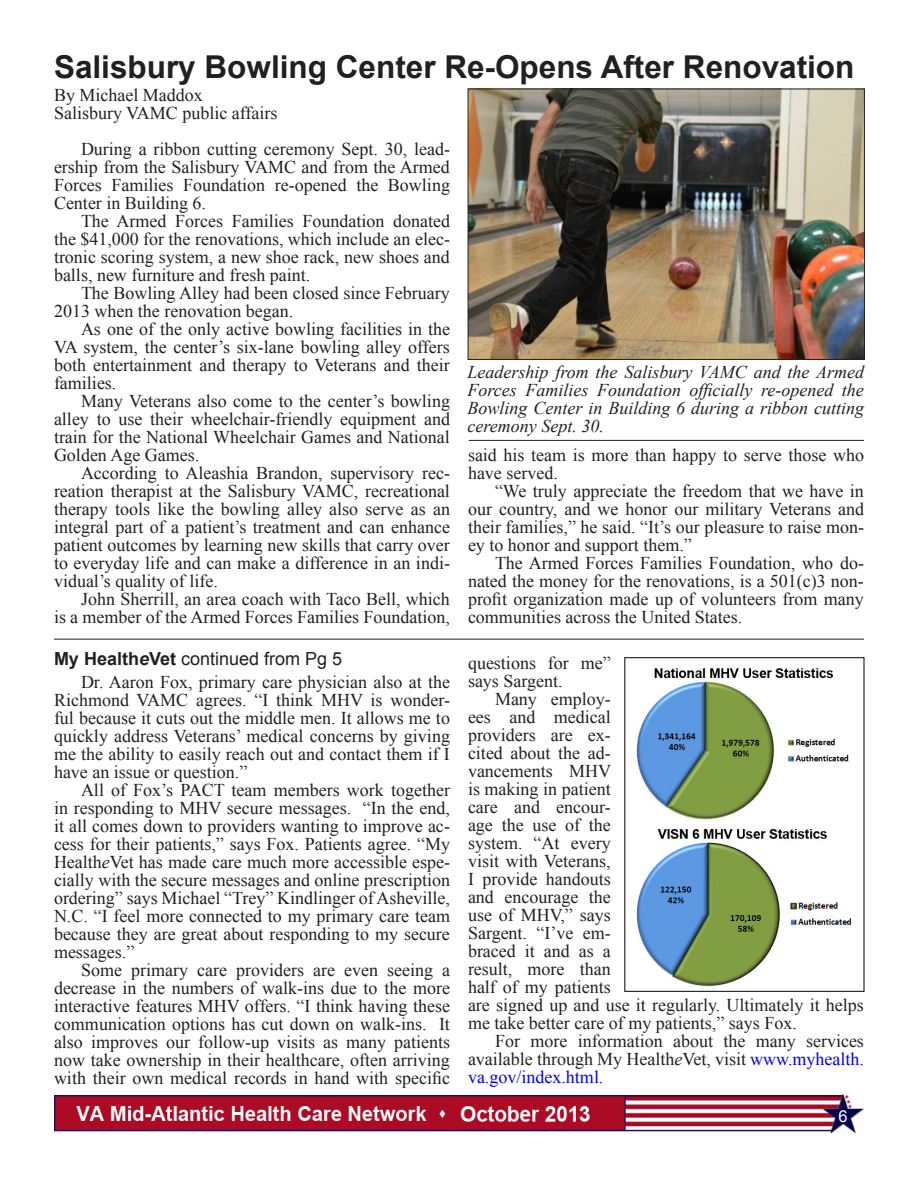
<style>
.page{position:relative;width:918px;height:1188px;background:#fff}
.page>*{position:absolute;margin:0;border:0;box-sizing:border-box;transform-origin:0 0}
.t1{font:700 31.5px "Arial";color:#231f20}
.t2{font:18px/18px "Times New Roman";color:#231f20;text-align:justify}
.t3{font:italic 18px/18px "Times New Roman";color:#231f20;text-align:justify}
.t4{font:18px "Arial";color:#231f20}
.t5{font:16.5px "Arial";color:#fff}
.s1{font-weight:700}
.s2{font-weight:700;font-style:italic}
.s3{font-style:italic}
.s4{color:#00f}
</style>
<div class="page">
<img style="left:54px;top:1093px;width:810px;height:41px">
<img style="left:470px;top:91px;width:393px;height:267px">
<div style="left:468px;top:89px;width:397px;height:271px;border:1px solid #231f20"></div>
<hr style="left:469px;top:440px;width:395px;height:1px;background:#231f20">
<hr style="left:54px;top:639px;width:810px;height:1px;background:#231f20">
<img style="left:636px;top:668px;width:216px;height:319px">
<div style="left:624px;top:657px;width:241px;height:335px;border:1px solid #231f20"></div>
<p class="t1" style="left:54px;top:46px;width:802px">Salisbury Bowling Center Re-Opens After Renovation</p>
<p class="t2" style="left:54px;top:86px;width:150px">By Michael Maddox</p>
<p class="t2" style="left:54px;top:104px;width:225px">Salisbury VAMC public affairs</p>
<p class="t2" style="left:54px;top:140px;width:398px;text-indent:27px">During a ribbon cutting ceremony Sept. 30, lead&shy;ership from the Salisbury VAMC and from the Armed Forces Families Foundation re-opened the Bowling Center in Building 6.</p>
<p class="t2" style="left:54px;top:212px;width:397px;text-indent:27px">The Armed Forces Families Foundation donated the $41,000 for the renovations, which include an elec&shy;tronic scoring system, a new shoe rack, new shoes and balls, new furniture and fresh paint.</p>
<p class="t2" style="left:54px;top:284px;width:397px;text-indent:27px">The Bowling Alley had been closed since February<br>2013 when the renovation began.</p>
<p class="t2" style="left:54px;top:320px;width:398px;text-indent:27px">As one of the only active bowling facilities in the VA system, the center’s six-lane bowling alley offers both entertainment and therapy to Veterans and their families.</p>
<p class="t2" style="left:54px;top:392px;width:397px;text-indent:27px">Many Veterans also come to the center’s bowling alley to use their wheelchair-friendly equipment and train for the National Wheelchair Games and National Golden Age Games.</p>
<p class="t2" style="left:54px;top:464px;width:398px;text-indent:27px">According to Aleashia Brandon, supervisory rec&shy;reation therapist at the Salisbury VAMC, recreational therapy tools like the bowling alley also serve as an integral part of a patient’s treatment and can enhance patient outcomes by learning new skills that carry over to everyday life and can make a difference in an indi&shy;vidual’s quality of life.</p>
<p class="t2" style="left:54px;top:590px;width:397px;text-align:right">John Sherrill, an area coach with Taco Bell, which<br>is a member of the Armed Forces Families Foundation,</p>
<p class="t4" style="left:54px;top:647px;width:290px"><span class="s1">My Health</span><span class="s2">e</span><span class="s1">Vet</span> continued from Pg 5</p>
<p class="t2" style="left:54px;top:673px;width:397px;text-indent:27px">Dr. Aaron Fox, primary care physician also at the Richmond VAMC agrees. “I think MHV is wonder&shy;ful because it cuts out the middle men. It allows me to quickly address Veterans’ medical concerns by giving me the ability to easily reach out and contact them if I have an issue or question.”</p>
<p class="t2" style="left:54px;top:781px;width:398px;text-indent:27px">All of Fox’s PACT team members work together in responding to MHV secure messages. “In the end, it all comes down to providers wanting to improve ac&shy;cess for their patients,” says Fox. Patients agree. “My Health<span class="s3">e</span>Vet has made care much more accessible espe&shy;cially with the secure messages and online prescription ordering” says Michael “Trey” Kindlinger of Asheville, N.C. “I feel more connected to my primary care team because they are great about responding to my secure messages.”</p>
<p class="t2" style="left:54px;top:961px;width:398px;text-indent:27px">Some primary care providers are even seeing a decrease in the numbers of walk-ins due to the more interactive features MHV offers. “I think having these communication options has cut down on walk-ins. It also improves our follow-up visits as many patients now take ownership in their healthcare, often arriving with their own medical records in hand with specific</p>
<p class="t3" style="left:468px;top:363px;width:398px">Leadership from the Salisbury VAMC and the Armed Forces Families Foundation officially re-opened the Bowling Center in Building 6 during a ribbon cutting ceremony Sept. 30.</p>
<p class="t2" style="left:468px;top:446px;width:397px">said his team is more than happy to serve those who have served.</p>
<p class="t2" style="left:468px;top:482px;width:398px;text-indent:27px">“We truly appreciate the freedom that we have in our country, and we honor our military Veterans and their families,” he said. “It’s our pleasure to raise mon&shy;ey to honor and support them.”</p>
<p class="t2" style="left:468px;top:554px;width:397px;text-indent:27px">The Armed Forces Families Foundation, who do&shy;nated the money for the renovations, is a 501(c)3 non&shy;profit organization made up of volunteers from many communities across the United States.</p>
<p class="t2" style="left:468px;top:653px;width:144px">questions for me” says Sargent.</p>
<p class="t2" style="left:468px;top:689px;width:397px;text-align:left;text-indent:27px">Many employ-<br>ees and medical<br>providers are ex-<br>cited about the ad-<br>vancements MHV<br>is making in patient<br>care and encour-<br>age the use of the<br>system. “At every<br>visit with Veterans,<br>I provide handouts<br>and encourage the<br>use of MHV,” says<br>Sargent. “I’ve em-<br>braced it and as a<br>result, more than<br>half of my patients<br>are signed up and use it regularly. Ultimately it helps me take better care of my patients,” says Fox.</p>
<p class="t2" style="left:468px;top:1031px;width:398px;text-indent:27px">For more information about the many services available through My Health<span class="s3">e</span>Vet, visit <span class="s4">www.myhealth. va.gov/index.html</span>.</p>
<p class="t5" style="left:838px;top:1105px;width:11px">6</p>
</div>
